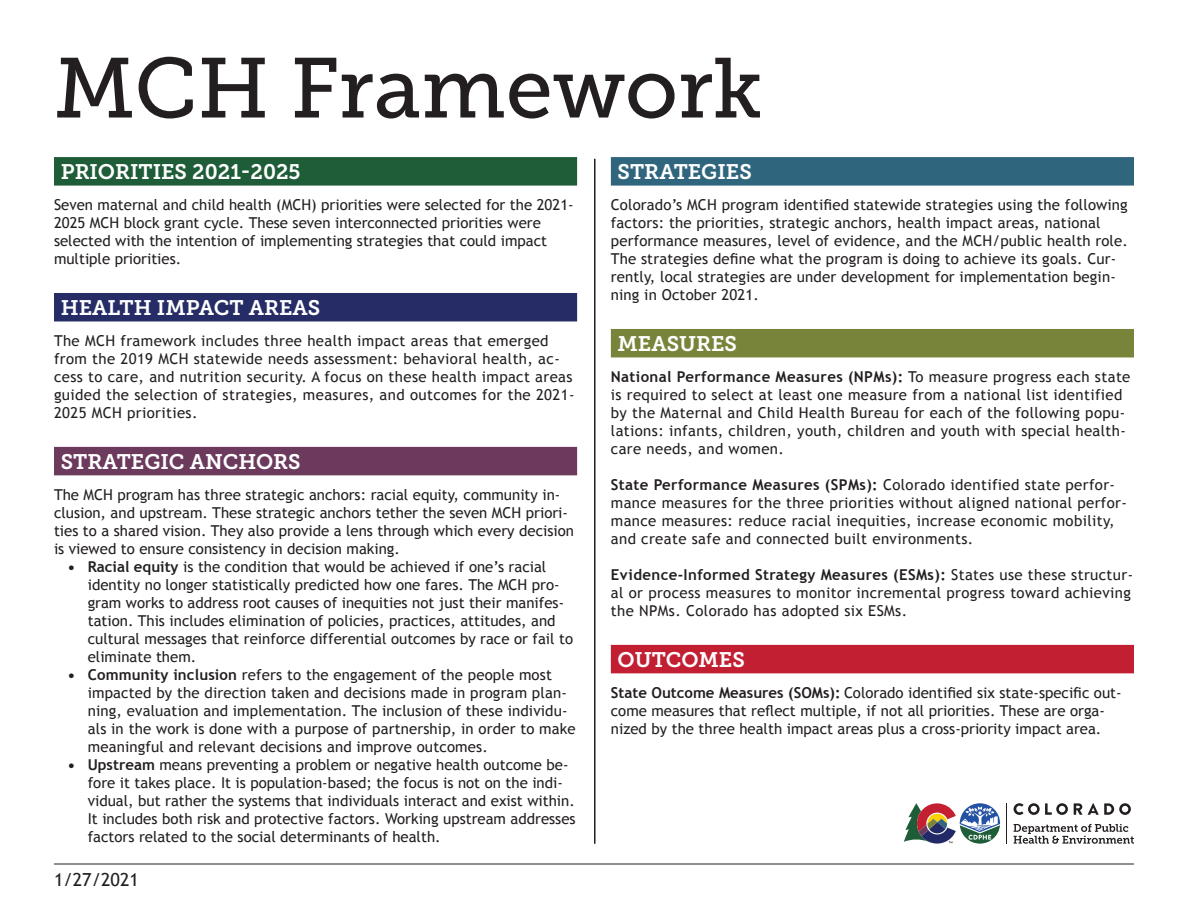
<style>
.page{position:relative;width:1188px;height:918px;background:#fff}
.page>*{position:absolute;margin:0;border:0;box-sizing:border-box;transform-origin:0 0}
.t1{font:84.75px "Museo Slab 500";color:#231f20}
.t2{font:21px "Museo Slab 700";color:#fff}
.t3{font:18px "Trebuchet MS";color:#231f20}
.t4{font:15px/18px "Trebuchet MS";letter-spacing:.01em;color:#231f20}
.s1{font-weight:700}
</style>
<div class="page">
<svg style="left:1014px;top:803px;width:54px;height:12px"></svg>
<svg style="left:1074px;top:803px;width:8px;height:12px"></svg>
<svg style="left:1088px;top:803px;width:43px;height:12px"></svg>
<svg style="left:1014px;top:824px;width:120px;height:20px"></svg>
<hr style="left:1007px;top:803px;width:1px;height:41px;background:#231f20">
<svg style="left:904px;top:803px;width:96px;height:41px"></svg>
<div style="left:54px;top:157px;width:523px;height:29px;background:#1e5d38"></div>
<div style="left:54px;top:293px;width:523px;height:28px;background:#252c66"></div>
<div style="left:54px;top:447px;width:523px;height:28px;background:#6b3a5d"></div>
<div style="left:611px;top:157px;width:523px;height:29px;background:#30657e"></div>
<div style="left:611px;top:329px;width:523px;height:28px;background:#77843a"></div>
<div style="left:611px;top:645px;width:523px;height:28px;background:#c31f33"></div>
<hr style="left:594px;top:159px;width:2px;height:685px;background:#231f20">
<hr style="left:54px;top:864px;width:1080px;height:1px;background:#231f20">
<h1 class="t1" style="left:54px;top:41px;width:710px">MCH Framework</h1>
<h2 class="t2" style="left:61px;top:160px;width:241px">PRIORITIES 2021-2025</h2>
<p class="t4" style="left:54px;top:196px;width:521px">Seven maternal and child health (MCH) priorities were selected for the 2021- 2025 MCH block grant cycle. These seven interconnected priorities were selected with the intention of implementing strategies that could impact multiple priorities.</p>
<h2 class="t2" style="left:61px;top:296px;width:261px">HEALTH IMPACT AREAS</h2>
<p class="t4" style="left:54px;top:332px;width:522px">The MCH framework includes three health impact areas that emerged from the 2019 MCH statewide needs assessment: behavioral health, ac&shy;cess to care, and nutrition security. A focus on these health impact areas guided the selection of strategies, measures, and outcomes for the 2021- 2025 MCH priorities.</p>
<h2 class="t2" style="left:61px;top:449px;width:242px">STRATEGIC ANCHORS</h2>
<p class="t4" style="left:54px;top:486px;width:522px">The MCH program has three strategic anchors: racial equity, community in&shy;clusion, and upstream. These strategic anchors tether the seven MCH priori&shy;ties to a shared vision. They also provide a lens through which every decision is viewed to ensure consistency in decision making.</p>
<p class="t4" style="left:88px;top:558px;width:487px;text-indent:-20px"><span class="s1">• Racial equity</span> is the condition that would be achieved if one’s racial identity no longer statistically predicted how one fares. The MCH pro&shy;gram works to address root causes of inequities not just their manifes&shy;tation. This includes elimination of policies, practices, attitudes, and cultural messages that reinforce differential outcomes by race or fail to eliminate them.</p>
<p class="t4" style="left:88px;top:666px;width:490px;text-indent:-20px"><span class="s1">• Community inclusion</span> refers to the engagement of the people most impacted by the direction taken and decisions made in program plan&shy;ning, evaluation and implementation. The inclusion of these individu&shy;als in the work is done with a purpose of partnership, in order to make meaningful and relevant decisions and improve outcomes.</p>
<p class="t4" style="left:88px;top:756px;width:489px;text-indent:-20px"><span class="s1">• Upstream</span> means preventing a problem or negative health outcome be&shy;fore it takes place. It is population-based; the focus is not on the indi&shy;vidual, but rather the systems that individuals interact and exist within.<br>It includes both risk and protective factors. Working upstream addresses factors related to the social determinants of health.</p>
<p class="t3" style="left:54px;top:869px;width:86px">1/27/2021</p>
<h2 class="t2" style="left:618px;top:160px;width:136px">STRATEGIES</h2>
<p class="t4" style="left:611px;top:196px;width:519px">Colorado’s MCH program identified statewide strategies using the following factors: the priorities, strategic anchors, health impact areas, national performance measures, level of evidence, and the MCH/public health role.<br>The strategies define what the program is doing to achieve its goals. Cur&shy;rently, local strategies are under development for implementation begin&shy;ning in October 2021.</p>
<h2 class="t2" style="left:618px;top:332px;width:121px">MEASURES</h2>
<p class="t4" style="left:611px;top:368px;width:521px"><span class="s1">National Performance Measures (NPMs):</span> To measure progress each state is required to select at least one measure from a national list identified by the Maternal and Child Health Bureau for each of the following popu&shy;lations: infants, children, youth, children and youth with special health&shy;care needs, and women.</p>
<p class="t4" style="left:611px;top:476px;width:518px"><span class="s1">State Performance Measures (SPMs):</span> Colorado identified state perfor&shy;mance measures for the three priorities without aligned national perfor&shy;mance measures: reduce racial inequities, increase economic mobility, and create safe and connected built environments.</p>
<p class="t4" style="left:611px;top:566px;width:524px"><span class="s1">Evidence-Informed Strategy Measures (ESMs):</span> States use these structur&shy;al or process measures to monitor incremental progress toward achieving the NPMs. Colorado has adopted six ESMs.</p>
<h2 class="t2" style="left:618px;top:647px;width:129px">OUTCOMES</h2>
<p class="t4" style="left:611px;top:684px;width:512px"><span class="s1">State Outcome Measures (SOMs):</span> Colorado identified six state-specific out&shy;come measures that reflect multiple, if not all priorities. These are orga&shy;nized by the three health impact areas plus a cross-priority impact area.</p>
</div>
